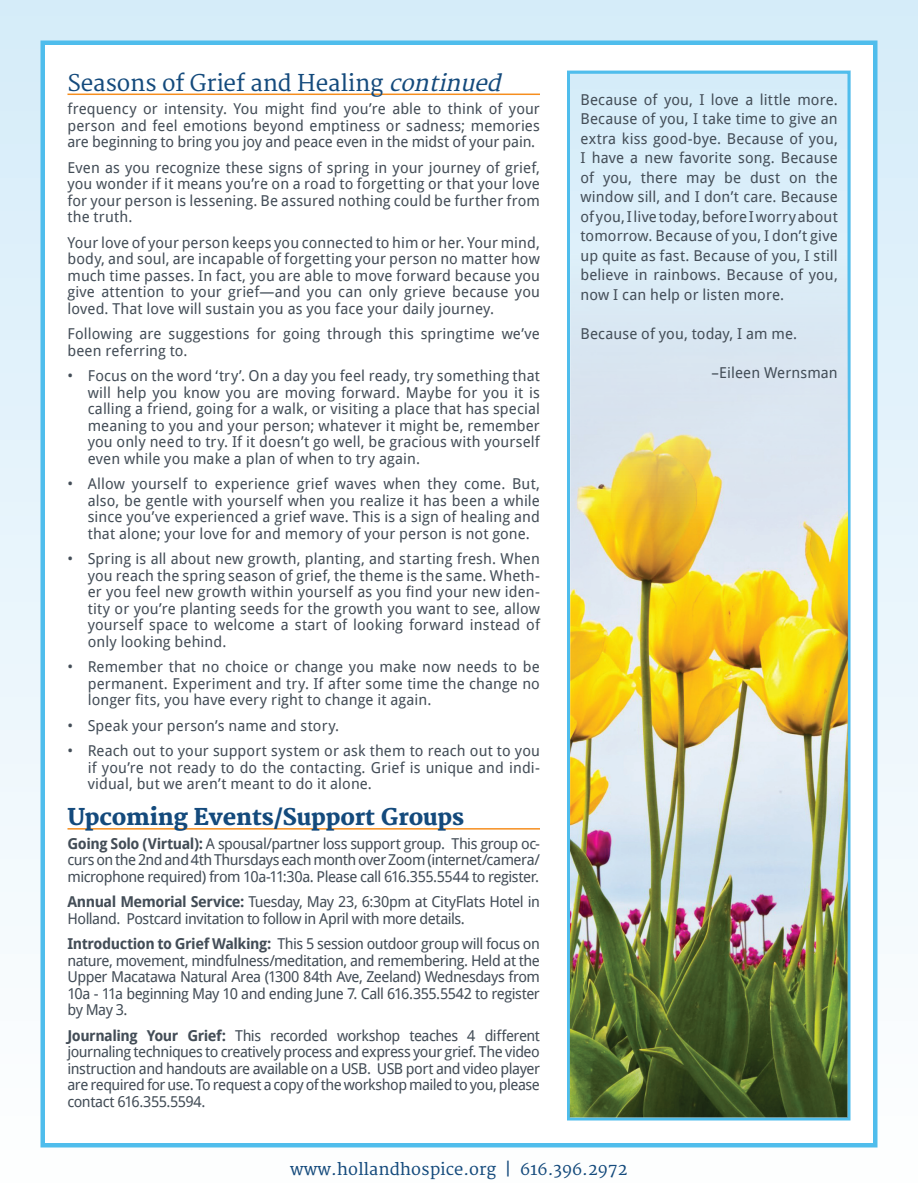
<style>
.page{position:relative;width:918px;height:1188px;background:#fff}
.page>*{position:absolute;margin:0;border:0;box-sizing:border-box;transform-origin:0 0}
.t1{font:22.5px "Merriweather";letter-spacing:-.01em;color:#144a7c}
.t2{font:800 22.5px "Merriweather";letter-spacing:-.01em;color:#144a7c}
.t3{font:16.5px "Merriweather";color:#144a7c}
.t4{font:15px/16.5px "Droid Sans";letter-spacing:.005em;color:#434d57;text-align:justify}
.t5{font:15px/16.5px "Droid Sans";letter-spacing:-.035em;color:#434d57}
.s1{font-style:italic}
.s2{font-weight:700}
</style>
<div class="page">
<div style="left:0;top:0;width:918px;height:1188px;background:linear-gradient(to bottom,#d5ecf9,#fefefe)"></div>
<div style="left:40px;top:40px;width:838px;height:1108px;background:#fff;border:4px solid #4fbdec"></div>
<hr style="left:68px;top:94px;width:472px;height:1px;background:#f68e1e">
<div style="left:567px;top:71px;width:283px;height:765px;background:#d9eef9"></div>
<div style="left:567px;top:71px;width:283px;height:1049px;border:3px solid #4fbdec"></div>
<img style="left:570px;top:236px;width:278px;height:881px">
<hr style="left:68px;top:828px;width:472px;height:2px;background:#f68e1e">
<h1 class="t1" style="left:68px;top:70px;width:441px">Seasons of Grief and Healing <span class="s1">continued</span></h1>
<p class="t4" style="left:68px;top:100px;width:474px">frequency or intensity. You might find you’re able to think of your person and feel emotions beyond emptiness or sadness; memories are beginning to bring you joy and peace even in the midst of your pain.</p>
<p class="t4" style="left:68px;top:158px;width:474px">Even as you recognize these signs of spring in your journey of grief, you wonder if it means you’re on a road to forgetting or that your love for your person is lessening. Be assured nothing could be further from the truth.</p>
<p class="t4" style="left:68px;top:233px;width:474px">Your love of your person keeps you connected to him or her. Your mind, body, and soul, are incapable of forgetting your person no matter how much time passes. In fact, you are able to move forward because you give attention to your grief—and you can only grieve because you loved. That love will sustain you as you face your daily journey.</p>
<p class="t4" style="left:68px;top:325px;width:474px">Following are suggestions for going through this springtime we’ve been referring to.</p>
<p class="t4" style="left:88px;top:367px;width:454px;text-indent:-20px">• Focus on the word ‘try’. On a day you feel ready, try something that will help you know you are moving forward. Maybe for you it is calling a friend, going for a walk, or visiting a place that has special meaning to you and your person; whatever it might be, remember you only need to try. If it doesn’t go well, be gracious with yourself even while you make a plan of when to try again.</p>
<p class="t4" style="left:88px;top:475px;width:454px;text-indent:-20px">• Allow yourself to experience grief waves when they come. But, also, be gentle with yourself when you realize it has been a while since you’ve experienced a grief wave. This is a sign of healing and that alone; your love for and memory of your person is not gone.</p>
<p class="t4" style="left:88px;top:550px;width:454px;text-indent:-20px">• Spring is all about new growth, planting, and starting fresh. When you reach the spring season of grief, the theme is the same. Wheth&shy;er you feel new growth within yourself as you find your new iden&shy;tity or you’re planting seeds for the growth you want to see, allow yourself space to welcome a start of looking forward instead of only looking behind.</p>
<p class="t4" style="left:88px;top:658px;width:454px;text-indent:-20px">• Remember that no choice or change you make now needs to be permanent. Experiment and try. If after some time the change no longer fits, you have every right to change it again.</p>
<p class="t4" style="left:68px;top:716px;width:273px">• Speak your person’s name and story.</p>
<p class="t4" style="left:88px;top:742px;width:454px;text-indent:-20px">• Reach out to your support system or ask them to reach out to you if you’re not ready to do the contacting. Grief is unique and indi&shy;vidual, but we aren’t meant to do it alone.</p>
<h1 class="t2" style="left:68px;top:804px;width:398px">Upcoming Events/Support Groups</h1>
<p class="t4" style="left:68px;top:835px;width:474px"><span class="s2">Going Solo (Virtual):</span> A spousal/partner loss support group. This group oc&shy;curs on the 2nd and 4th Thursdays each month over Zoom (internet/camera/ microphone required) from 10a-11:30a. Please call 616.355.5544 to register.</p>
<p class="t5" style="left:68px;top:893px;width:474px"><span class="s2">Annual Memorial Service:</span> Tuesday, May 23, 6:30pm at CityFlats Hotel in<br>Holland. Postcard invitation to follow in April with more details.</p>
<p class="t4" style="left:68px;top:935px;width:474px"><span class="s2">Introduction to Grief Walking:</span> This 5 session outdoor group will focus on nature, movement, mindfulness/meditation, and remembering. Held at the Upper Macatawa Natural Area (1300 84th Ave, Zeeland) Wednesdays from 10a - 11a beginning May 10 and ending June 7. Call 616.355.5542 to register by May 3.</p>
<p class="t4" style="left:68px;top:1027px;width:474px"><span class="s2">Journaling Your Grief:</span> This recorded workshop teaches 4 different journaling techniques to creatively process and express your grief. The video instruction and handouts are available on a USB. USB port and video player are required for use. To request a copy of the workshop mailed to you, please contact 616.355.5594.</p>
<p class="t4" style="left:580px;top:89px;width:259px;line-height:19.5px">Because of you, I love a little more.<br>Because of you, I take time to give an extra kiss good-bye. Because of you, I have a new favorite song. Because of you, there may be dust on the window sill, and I don’t care. Because of you, I live today, before I worry about tomorrow. Because of you, I don’t give up quite as fast. Because of you, I still believe in rainbows. Because of you, now I can help or listen more.</p>
<p class="t4" style="left:580px;top:325px;width:218px">Because of you, today, I am me.</p>
<p class="t4" style="left:711px;top:364px;width:128px">–Eileen Wernsman</p>
<p class="t3" style="left:290px;top:1159px;width:339px">www.hollandhospice.org | 616.396.2972</p>
</div>
